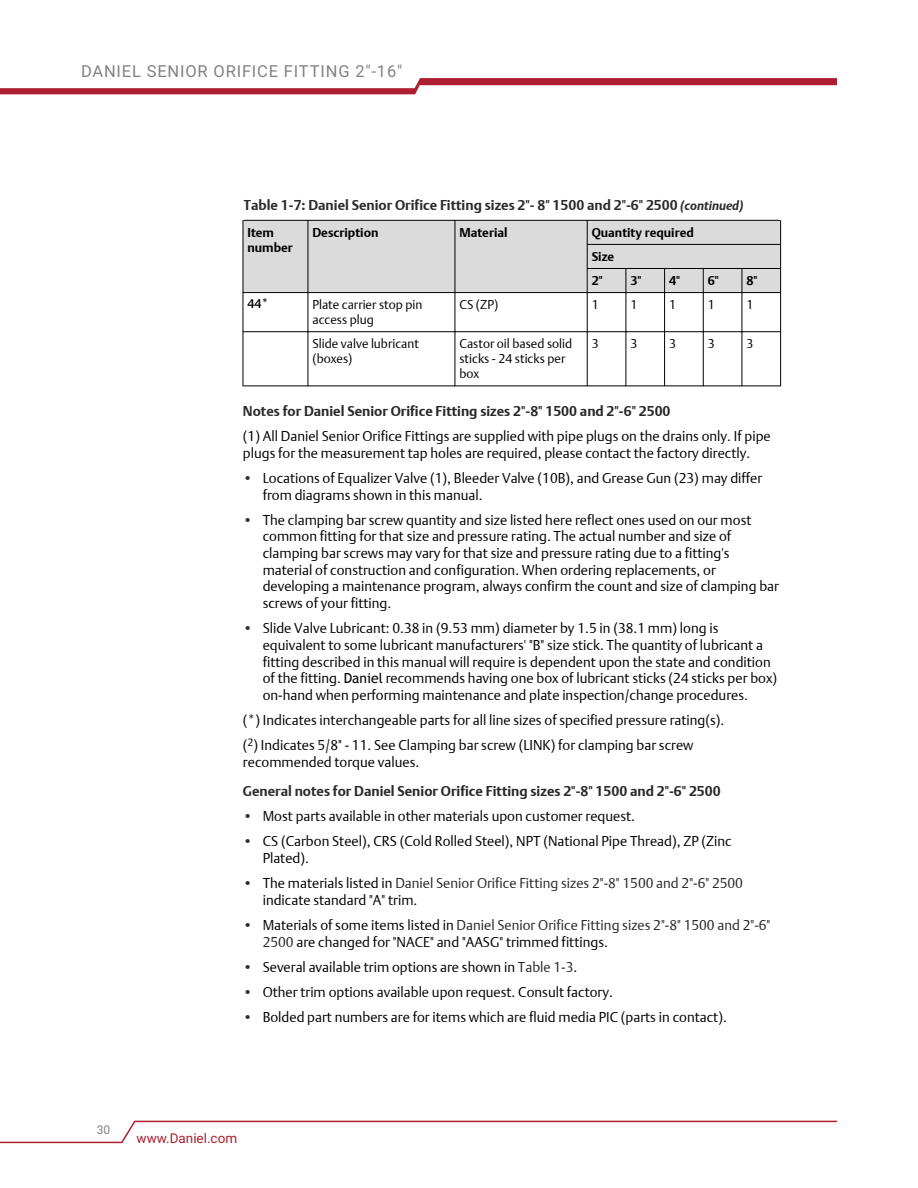
<style>
.page{position:relative;width:918px;height:1188px;background:#fff}
.page>*{position:absolute;margin:0;border:0;box-sizing:border-box;transform-origin:0 0}
.t1{font:16.5px "Roboto";letter-spacing:.05em;color:#808285}
.t2{font:13.95px/16.6px "DTL Argo T Light";color:#000}
.t3{font:13.95px/16.6px "DTL Argo T Light";color:#282828}
.t4{font:13.95px/29.2px "DTL Argo T Bold";color:#282828}
.t5{font:13.95px "DTL Argo T Bold";color:#2b2b2b}
.t6{font:13.5px "Roboto";color:#ac1e30}
.t7{font:12.6px/15px "DTL Argo T Light";color:#000}
.t8{font:12.6px/24.2px "DTL Argo T Bold";color:#000}
.t9{font:500 12.6px "DTL Argo CT";color:#000}
.t10{font:12px "Roboto";color:#808285}
.s1{font-style:italic;font-size:12.6px}
.s2{font-family:"DTL Argo T Bold";color:#2b2b2b}
.s3{font-family:"DTL Argo T Bold";color:#282828}
.s4{color:#2b2b2b}
.s5{font-family:"Trebuchet MS"}
.s6{font-family:"DTL Argo T Light";color:#000}
.s7{color:#000}
.s8{color:#282828}
</style>
<div class="page">
<svg style="left:0;top:1120px;width:837px;height:24px"></svg>
<svg style="left:0;top:78px;width:837px;height:16px"></svg>
<div style="left:243px;top:221px;width:65px;height:71px;background:#dbdbdb"></div>
<div style="left:308px;top:221px;width:147px;height:71px;background:#dbdbdb"></div>
<div style="left:455px;top:221px;width:132px;height:71px;background:#dbdbdb"></div>
<div style="left:588px;top:221px;width:192px;height:23px;background:#dbdbdb"></div>
<div style="left:588px;top:245px;width:192px;height:23px;background:#dbdbdb"></div>
<div style="left:588px;top:269px;width:38px;height:23px;background:#dbdbdb"></div>
<div style="left:626px;top:269px;width:38px;height:23px;background:#dbdbdb"></div>
<div style="left:665px;top:269px;width:38px;height:23px;background:#dbdbdb"></div>
<div style="left:704px;top:269px;width:38px;height:23px;background:#dbdbdb"></div>
<div style="left:742px;top:269px;width:38px;height:23px;background:#dbdbdb"></div>
<hr style="left:242px;top:220px;width:66px;height:1px;background:#000">
<hr style="left:308px;top:220px;width:1px;height:73px;background:#000">
<hr style="left:243px;top:292px;width:65px;height:1px;background:#000">
<hr style="left:243px;top:221px;width:1px;height:72px;background:#000">
<hr style="left:308px;top:220px;width:147px;height:1px;background:#000">
<hr style="left:455px;top:220px;width:1px;height:73px;background:#000">
<hr style="left:307px;top:292px;width:148px;height:1px;background:#000">
<hr style="left:455px;top:220px;width:132px;height:1px;background:#000">
<hr style="left:587px;top:220px;width:1px;height:73px;background:#000">
<hr style="left:454px;top:292px;width:134px;height:1px;background:#000">
<hr style="left:587px;top:220px;width:194px;height:1px;background:#000">
<hr style="left:587px;top:244px;width:194px;height:1px;background:#000">
<hr style="left:587px;top:268px;width:194px;height:1px;background:#000">
<svg style="left:626px;top:269px;width:1px;height:23px"></svg>
<hr style="left:587px;top:292px;width:39px;height:1px;background:#000">
<svg style="left:664px;top:269px;width:1px;height:23px"></svg>
<hr style="left:625px;top:292px;width:40px;height:1px;background:#000">
<svg style="left:703px;top:269px;width:1px;height:23px"></svg>
<hr style="left:664px;top:292px;width:40px;height:1px;background:#000">
<svg style="left:742px;top:269px;width:1px;height:23px"></svg>
<hr style="left:703px;top:292px;width:39px;height:1px;background:#000">
<svg style="left:780px;top:220px;width:1px;height:72px"></svg>
<hr style="left:741px;top:292px;width:40px;height:1px;background:#000">
<hr style="left:308px;top:292px;width:1px;height:40px;background:#000">
<hr style="left:243px;top:331px;width:65px;height:1px;background:#000">
<hr style="left:243px;top:292px;width:1px;height:40px;background:#000">
<hr style="left:455px;top:292px;width:1px;height:40px;background:#000">
<hr style="left:307px;top:331px;width:148px;height:1px;background:#000">
<hr style="left:587px;top:292px;width:1px;height:40px;background:#000">
<hr style="left:454px;top:331px;width:134px;height:1px;background:#000">
<hr style="left:626px;top:292px;width:1px;height:40px;background:#000">
<hr style="left:587px;top:331px;width:39px;height:1px;background:#000">
<hr style="left:664px;top:292px;width:1px;height:40px;background:#000">
<hr style="left:625px;top:331px;width:40px;height:1px;background:#000">
<hr style="left:703px;top:292px;width:1px;height:40px;background:#000">
<hr style="left:664px;top:331px;width:40px;height:1px;background:#000">
<hr style="left:742px;top:292px;width:1px;height:40px;background:#000">
<hr style="left:703px;top:331px;width:39px;height:1px;background:#000">
<hr style="left:780px;top:292px;width:1px;height:40px;background:#000">
<hr style="left:741px;top:331px;width:40px;height:1px;background:#000">
<hr style="left:308px;top:331px;width:1px;height:55px;background:#000">
<hr style="left:243px;top:386px;width:65px;height:1px;background:#000">
<hr style="left:243px;top:332px;width:1px;height:54px;background:#000">
<hr style="left:455px;top:331px;width:1px;height:55px;background:#000">
<hr style="left:308px;top:386px;width:147px;height:1px;background:#000">
<hr style="left:587px;top:331px;width:1px;height:55px;background:#000">
<hr style="left:455px;top:386px;width:132px;height:1px;background:#000">
<hr style="left:626px;top:331px;width:1px;height:55px;background:#000">
<hr style="left:587px;top:386px;width:39px;height:1px;background:#000">
<hr style="left:664px;top:331px;width:1px;height:55px;background:#000">
<hr style="left:626px;top:386px;width:39px;height:1px;background:#000">
<hr style="left:703px;top:331px;width:1px;height:55px;background:#000">
<hr style="left:664px;top:386px;width:39px;height:1px;background:#000">
<hr style="left:742px;top:331px;width:1px;height:55px;background:#000">
<hr style="left:703px;top:386px;width:39px;height:1px;background:#000">
<hr style="left:780px;top:332px;width:1px;height:54px;background:#000">
<hr style="left:742px;top:386px;width:39px;height:1px;background:#000">
<p class="t1" style="left:81px;top:59px;width:323px">DANIEL SENIOR ORIFICE FITTING 2"-16"</p>
<p class="t5" style="left:244px;top:196px;width:502px">Table 1-7: Daniel Senior Orifice Fitting sizes 2"- 8" 1500 and 2"-6" 2500 <span class="s1">(continued)</span></p>
<p class="t8" style="left:247px;top:225px;width:47px;line-height:15px">Item number</p>
<p class="t8" style="left:312px;top:220px;width:67px">Description</p>
<p class="t8" style="left:459px;top:220px;width:50px">Material</p>
<p class="t8" style="left:592px;top:220px;width:104px">Quantity required<br>Size<br>2"</p>
<p class="t8" style="left:630px;top:268px;width:13px">3"</p>
<p class="t8" style="left:669px;top:268px;width:13px">4"</p>
<p class="t8" style="left:708px;top:268px;width:13px">6"</p>
<p class="t8" style="left:746px;top:268px;width:13px">8"</p>
<p class="t9" style="left:247px;top:296px;width:23px">44*</p>
<p class="t7" style="left:312px;top:297px;width:111px">Plate carrier stop pin access plug</p>
<p class="t7" style="left:459px;top:297px;width:40px">CS (ZP)</p>
<p class="t7" style="left:592px;top:297px;width:8px">1</p>
<p class="t7" style="left:630px;top:297px;width:8px">1</p>
<p class="t7" style="left:669px;top:297px;width:8px">1</p>
<p class="t7" style="left:708px;top:297px;width:8px">1</p>
<p class="t7" style="left:746px;top:297px;width:8px">1</p>
<p class="t7" style="left:312px;top:336px;width:108px">Slide valve lubricant (boxes)</p>
<p class="t7" style="left:459px;top:336px;width:114px">Castor oil based solid sticks - 24 sticks per box</p>
<p class="t7" style="left:592px;top:336px;width:8px">3</p>
<p class="t7" style="left:630px;top:336px;width:8px">3</p>
<p class="t7" style="left:669px;top:336px;width:8px">3</p>
<p class="t7" style="left:708px;top:336px;width:8px">3</p>
<p class="t7" style="left:746px;top:336px;width:8px">3</p>
<p class="t2" style="left:243px;top:398px;width:529px;line-height:25px"><span class="s2">Notes for</span> <span class="s3">Daniel Senior Orifice Fitting sizes 2"-8" 1500 and 2"-6" 2500<br></span>(1) All Daniel Senior Orifice Fittings are supplied with pipe plugs on the drains only. If pipe</p>
<p class="t2" style="left:243px;top:444px;width:509px">plugs for the measurement tap holes are required, please contact the factory directly.</p>
<p class="t2" style="left:263px;top:469px;width:501px;text-indent:-20px"><span class="s4">•</span> Locations of Equalizer Valve (1), Bleeder Valve (10B), and Grease Gun (23) may differ from diagrams shown in this manual.</p>
<p class="t2" style="left:263px;top:511px;width:518px;text-indent:-20px"><span class="s4">•</span> The clamping bar screw quantity and size listed here reflect ones used on our most common fitting for that size and pressure rating. The actual number and size of clamping bar screws may vary for that size and pressure rating due to a fitting's material of construction and configuration. When ordering replacements, or developing a maintenance program, always confirm the count and size of clamping bar screws of your fitting.</p>
<p class="t2" style="left:263px;top:620px;width:516px;text-indent:-20px"><span class="s4">•</span> Slide Valve Lubricant: 0.38 in (9.53 mm) diameter by 1.5 in (38.1 mm) long is equivalent to some lubricant manufacturers' "B" size stick. The quantity of lubricant a fitting described in this manual will require is dependent upon the state and condition of the fitting. <span class="s5">Daniel</span> recommends having one box of lubricant sticks (24 sticks per box) on-hand when performing maintenance and plate inspection/change procedures.</p>
<p class="t2" style="left:243px;top:708px;width:483px;line-height:25px">(*) Indicates interchangeable parts for all line sizes of specified pressure rating(s). (<sup>2</sup>) Indicates 5/8" - 11. See Clamping bar screw (LINK) for clamping bar screw</p>
<p class="t4" style="left:243px;top:747px;width:479px"><span class="s6">recommended torque values.<br></span><span class="s4">General notes for</span> Daniel Senior Orifice Fitting sizes 2"-8" 1500 and 2"-6" 2500</p>
<p class="t2" style="left:243px;top:808px;width:394px"><span class="s4">•</span> Most parts available in other materials upon customer request.</p>
<p class="t2" style="left:263px;top:833px;width:471px;text-indent:-20px"><span class="s4">•</span> CS (Carbon Steel), CRS (Cold Rolled Steel), NPT (National Pipe Thread), ZP (Zinc<br>Plated).</p>
<p class="t3" style="left:263px;top:875px;width:482px;text-indent:-20px"><span class="s4">•</span> <span class="s7">The materials listed in</span> Daniel Senior Orifice Fitting sizes 2"-8" 1500 and 2"-6" 2500 <span class="s7">indicate standard "A" trim.</span></p>
<p class="t2" style="left:263px;top:916px;width:509px;text-indent:-20px"><span class="s4">•</span> Materials of some items listed in <span class="s8">Daniel Senior Orifice Fitting sizes 2"-8" 1500 and 2"-6"<br>2500</span> are changed for "NACE" and "AASG" trimmed fittings.</p>
<p class="t2" style="left:243px;top:958px;width:336px"><span class="s4">•</span> Several available trim options are shown in <span class="s8">Table 1-3</span>.</p>
<p class="t2" style="left:243px;top:983px;width:371px"><span class="s4">•</span> Other trim options available upon request. Consult factory.</p>
<p class="t2" style="left:243px;top:1008px;width:485px"><span class="s4">•</span> Bolded part numbers are for items which are fluid media PIC (parts in contact).</p>
<p class="t10" style="left:97px;top:1121px;width:15px">30</p>
<p class="t6" style="left:137px;top:1129px;width:102px">www.Daniel.com</p>
</div>
